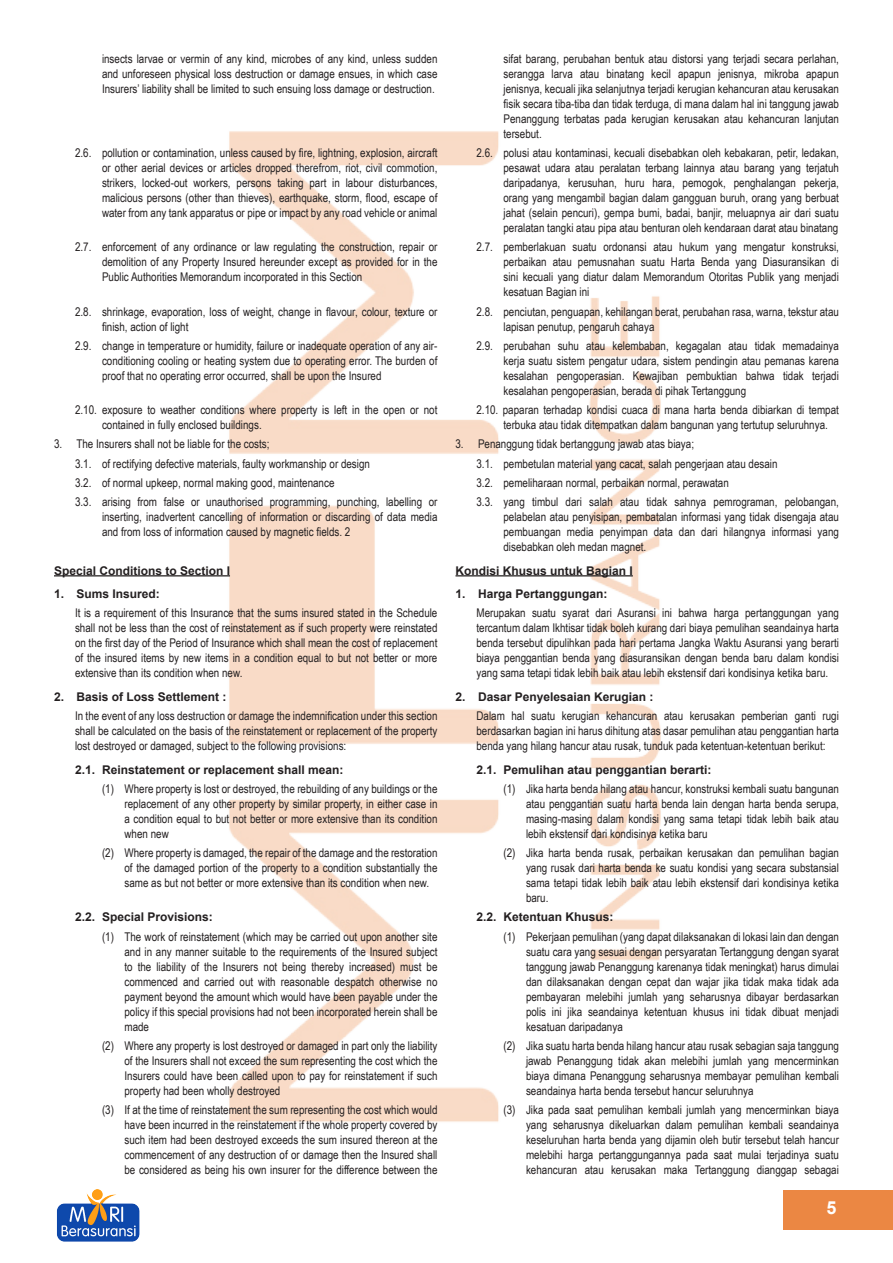
<style>
.page{position:relative;width:893px;height:1263px;background:#fff}
.page>*{position:absolute;margin:0;border:0;box-sizing:border-box;transform-origin:0 0}
.t1{font:700 18px "Arial";color:#fff}
.t2{font:12px/15px "Arial Narrow";color:#231f20;text-align:justify}
.t3{font:700 12px "Arial";color:#231f20}
</style>
<div class="page">
<div style="left:784px;top:1190px;width:109px;height:40px;background:#eb8743"></div>
<img style="left:57px;top:1189px;width:83px;height:53px">
<img style="left:217px;top:131px;width:444px;height:991px">
<hr style="left:455px;top:575px;width:178px;height:1px;background:#231f20">
<hr style="left:54px;top:575px;width:176px;height:1px;background:#231f20">
<p class="t2" style="left:102px;top:51px;width:337px">insects larvae or vermin of any kind, microbes of any kind, unless sudden and unforeseen physical loss destruction or damage ensues, in which case Insurers’ liability shall be limited to such ensuing loss damage or destruction.</p>
<p class="t2" style="left:102px;top:145px;width:337px;text-indent:-27px">2.6. pollution or contamination, unless caused by fire, lightning, explosion, aircraft or other aerial devices or articles dropped therefrom, riot, civil commotion, strikers, locked-out workers, persons taking part in labour disturbances, malicious persons (other than thieves), earthquake, storm, flood, escape of water from any tank apparatus or pipe or impact by any road vehicle or animal</p>
<p class="t2" style="left:102px;top:239px;width:337px;text-indent:-27px">2.7. enforcement of any ordinance or law regulating the construction, repair or demolition of any Property Insured hereunder except as provided for in the Public Authorities Memorandum incorporated in this Section</p>
<p class="t2" style="left:102px;top:303px;width:337px;text-indent:-27px">2.8. shrinkage, evaporation, loss of weight, change in flavour, colour, texture or finish, action of light</p>
<p class="t2" style="left:102px;top:338px;width:337px;text-indent:-27px">2.9. change in temperature or humidity, failure or inadequate operation of any air&shy;conditioning cooling or heating system due to operating error. The burden of proof that no operating error occurred, shall be upon the Insured</p>
<p class="t2" style="left:102px;top:402px;width:337px;text-indent:-27px">2.10. exposure to weather conditions where property is left in the open or not contained in fully enclosed buildings.</p>
<p class="t2" style="left:54px;top:436px;width:217px">3. The Insurers shall not be liable for the costs;</p>
<p class="t2" style="left:75px;top:455px;width:296px">3.1. of rectifying defective materials, faulty workmanship or design</p>
<p class="t2" style="left:75px;top:475px;width:261px">3.2. of normal upkeep, normal making good, maintenance</p>
<p class="t2" style="left:102px;top:494px;width:337px;text-indent:-27px">3.3. arising from false or unauthorised programming, punching, labelling or inserting, inadvertent cancelling of information or discarding of data media and from loss of information caused by magnetic fields. 2</p>
<p class="t3" style="left:54px;top:562px;width:178px">Special Conditions to Section I</p>
<p class="t3" style="left:54px;top:586px;width:107px">1. Sums Insured:</p>
<p class="t2" style="left:75px;top:605px;width:364px">It is a requirement of this Insurance that the sums insured stated in the Schedule shall not be less than the cost of reinstatement as if such property were reinstated on the first day of the Period of Insurance which shall mean the cost of replacement of the insured items by new items in a condition equal to but not better or more extensive than its condition when new.</p>
<p class="t3" style="left:54px;top:689px;width:174px">2. Basis of Loss Settlement :</p>
<p class="t2" style="left:75px;top:708px;width:364px">In the event of any loss destruction or damage the indemnification under this section shall be calculated on the basis of the reinstatement or replacement of the property lost destroyed or damaged, subject to the following provisions:</p>
<p class="t3" style="left:75px;top:761px;width:270px">2.1. Reinstatement or replacement shall mean:</p>
<p class="t2" style="left:124px;top:781px;width:314px;text-indent:-22px">(1) Where property is lost or destroyed, the rebuilding of any buildings or the replacement of any other property by similar property, in either case in a condition equal to but not better or more extensive than its condition when new</p>
<p class="t2" style="left:124px;top:845px;width:314px;text-indent:-22px">(2) Where property is damaged, the repair of the damage and the restoration of the damaged portion of the property to a condition substantially the same as but not better or more extensive than its condition when new.</p>
<p class="t3" style="left:75px;top:909px;width:139px">2.2. Special Provisions:</p>
<p class="t2" style="left:124px;top:928px;width:314px;text-indent:-22px">(1) The work of reinstatement (which may be carried out upon another site and in any manner suitable to the requirements of the Insured subject to the liability of the Insurers not being thereby increased) must be commenced and carried out with reasonable despatch otherwise no payment beyond the amount which would have been payable under the policy if this special provisions had not been incorporated herein shall be made</p>
<p class="t2" style="left:124px;top:1038px;width:314px;text-indent:-22px">(2) Where any property is lost destroyed or damaged in part only the liability of the Insurers shall not exceed the sum representing the cost which the Insurers could have been called upon to pay for reinstatement if such property had been wholly destroyed</p>
<p class="t2" style="left:124px;top:1102px;width:314px;text-indent:-22px">(3) If at the time of reinstatement the sum representing the cost which would have been incurred in the reinstatement if the whole property covered by such item had been destroyed exceeds the sum insured thereon at the commencement of any destruction of or damage then the Insured shall be considered as being his own insurer for the difference between the</p>
<p class="t2" style="left:503px;top:51px;width:337px">sifat barang, perubahan bentuk atau distorsi yang terjadi secara perlahan, serangga larva atau binatang kecil apapun jenisnya, mikroba apapun jenisnya, kecuali jika selanjutnya terjadi kerugian kehancuran atau kerusakan fisik secara tiba-tiba dan tidak terduga, di mana dalam hal ini tanggung jawab Penanggung terbatas pada kerugian kerusakan atau kehancuran lanjutan tersebut.</p>
<p class="t2" style="left:503px;top:145px;width:337px;text-indent:-27px">2.6. polusi atau kontaminasi, kecuali disebabkan oleh kebakaran, petir, ledakan, pesawat udara atau peralatan terbang lainnya atau barang yang terjatuh daripadanya, kerusuhan, huru hara, pemogok, penghalangan pekerja, orang yang mengambil bagian dalam gangguan buruh, orang yang berbuat jahat (selain pencuri), gempa bumi, badai, banjir, meluapnya air dari suatu peralatan tangki atau pipa atau benturan oleh kendaraan darat atau binatang</p>
<p class="t2" style="left:503px;top:239px;width:337px;text-indent:-27px">2.7. pemberlakuan suatu ordonansi atau hukum yang mengatur konstruksi, perbaikan atau pemusnahan suatu Harta Benda yang Diasuransikan di sini kecuali yang diatur dalam Memorandum Otoritas Publik yang menjadi kesatuan Bagian ini</p>
<p class="t2" style="left:503px;top:303px;width:337px;text-indent:-27px">2.8. penciutan, penguapan, kehilangan berat, perubahan rasa, warna, tekstur atau lapisan penutup, pengaruh cahaya</p>
<p class="t2" style="left:503px;top:338px;width:337px;text-indent:-27px">2.9. perubahan suhu atau kelembaban, kegagalan atau tidak memadainya kerja suatu sistem pengatur udara, sistem pendingin atau pemanas karena kesalahan pengoperasian. Kewajiban pembuktian bahwa tidak terjadi kesalahan pengoperasian, berada di pihak Tertanggung</p>
<p class="t2" style="left:503px;top:402px;width:337px;text-indent:-27px">2.10. paparan terhadap kondisi cuaca di mana harta benda dibiarkan di tempat terbuka atau tidak ditempatkan dalam bangunan yang tertutup seluruhnya.</p>
<p class="t2" style="left:455px;top:436px;width:240px">3. Penanggung tidak bertanggung jawab atas biaya;</p>
<p class="t2" style="left:476px;top:455px;width:303px">3.1. pembetulan material yang cacat, salah pengerjaan atau desain</p>
<p class="t2" style="left:476px;top:475px;width:254px">3.2. pemeliharaan normal, perbaikan normal, perawatan</p>
<p class="t2" style="left:503px;top:494px;width:337px;text-indent:-27px">3.3. yang timbul dari salah atau tidak sahnya pemrograman, pelobangan, pelabelan atau penyisipan, pembatalan informasi yang tidak disengaja atau pembuangan media penyimpan data dan dari hilangnya informasi yang disebabkan oleh medan magnet.</p>
<p class="t3" style="left:455px;top:562px;width:179px">Kondisi Khusus untuk Bagian I</p>
<p class="t3" style="left:455px;top:586px;width:153px">1. Harga Pertanggungan:</p>
<p class="t2" style="left:476px;top:605px;width:364px">Merupakan suatu syarat dari Asuransi ini bahwa harga pertanggungan yang tercantum dalam Ikhtisar tidak boleh kurang dari biaya pemulihan seandainya harta benda tersebut dipulihkan pada hari pertama Jangka Waktu Asuransi yang berarti biaya penggantian benda yang diasuransikan dengan benda baru dalam kondisi yang sama tetapi tidak lebih baik atau lebih ekstensif dari kondisinya ketika baru.</p>
<p class="t3" style="left:455px;top:689px;width:199px">2. Dasar Penyelesaian Kerugian :</p>
<p class="t2" style="left:476px;top:708px;width:364px">Dalam hal suatu kerugian kehancuran atau kerusakan pemberian ganti rugi berdasarkan bagian ini harus dihitung atas dasar pemulihan atau penggantian harta benda yang hilang hancur atau rusak, tunduk pada ketentuan-ketentuan berikut:</p>
<p class="t3" style="left:476px;top:761px;width:237px">2.1. Pemulihan atau penggantian berarti:</p>
<p class="t2" style="left:526px;top:781px;width:314px;text-indent:-22px">(1) Jika harta benda hilang atau hancur, konstruksi kembali suatu bangunan atau penggantian suatu harta benda lain dengan harta benda serupa, masing-masing dalam kondisi yang sama tetapi tidak lebih baik atau lebih ekstensif dari kondisinya ketika baru</p>
<p class="t2" style="left:526px;top:845px;width:314px;text-indent:-22px">(2) Jika harta benda rusak, perbaikan kerusakan dan pemulihan bagian yang rusak dari harta benda ke suatu kondisi yang secara substansial sama tetapi tidak lebih baik atau lebih ekstensif dari kondisinya ketika baru.</p>
<p class="t3" style="left:476px;top:909px;width:139px">2.2. Ketentuan Khusus:</p>
<p class="t2" style="left:526px;top:928px;width:314px;text-indent:-22px">(1) Pekerjaan pemulihan (yang dapat dilaksanakan di lokasi lain dan dengan suatu cara yang sesuai dengan persyaratan Tertanggung dengan syarat tanggung jawab Penanggung karenanya tidak meningkat) harus dimulai dan dilaksanakan dengan cepat dan wajar jika tidak maka tidak ada pembayaran melebihi jumlah yang seharusnya dibayar berdasarkan polis ini jika seandainya ketentuan khusus ini tidak dibuat menjadi kesatuan daripadanya</p>
<p class="t2" style="left:526px;top:1038px;width:314px;text-indent:-22px">(2) Jika suatu harta benda hilang hancur atau rusak sebagian saja tanggung jawab Penanggung tidak akan melebihi jumlah yang mencerminkan biaya dimana Penanggung seharusnya membayar pemulihan kembali seandainya harta benda tersebut hancur seluruhnya</p>
<p class="t2" style="left:526px;top:1102px;width:314px;text-indent:-22px">(3) Jika pada saat pemulihan kembali jumlah yang mencerminkan biaya yang seharusnya dikeluarkan dalam pemulihan kembali seandainya keseluruhan harta benda yang dijamin oleh butir tersebut telah hancur melebihi harga pertanggungannya pada saat mulai terjadinya suatu kehancuran atau kerusakan maka Tertanggung dianggap sebagai</p>
<h1 class="t1" style="left:826px;top:1196px;width:12px">5</h1>
</div>
